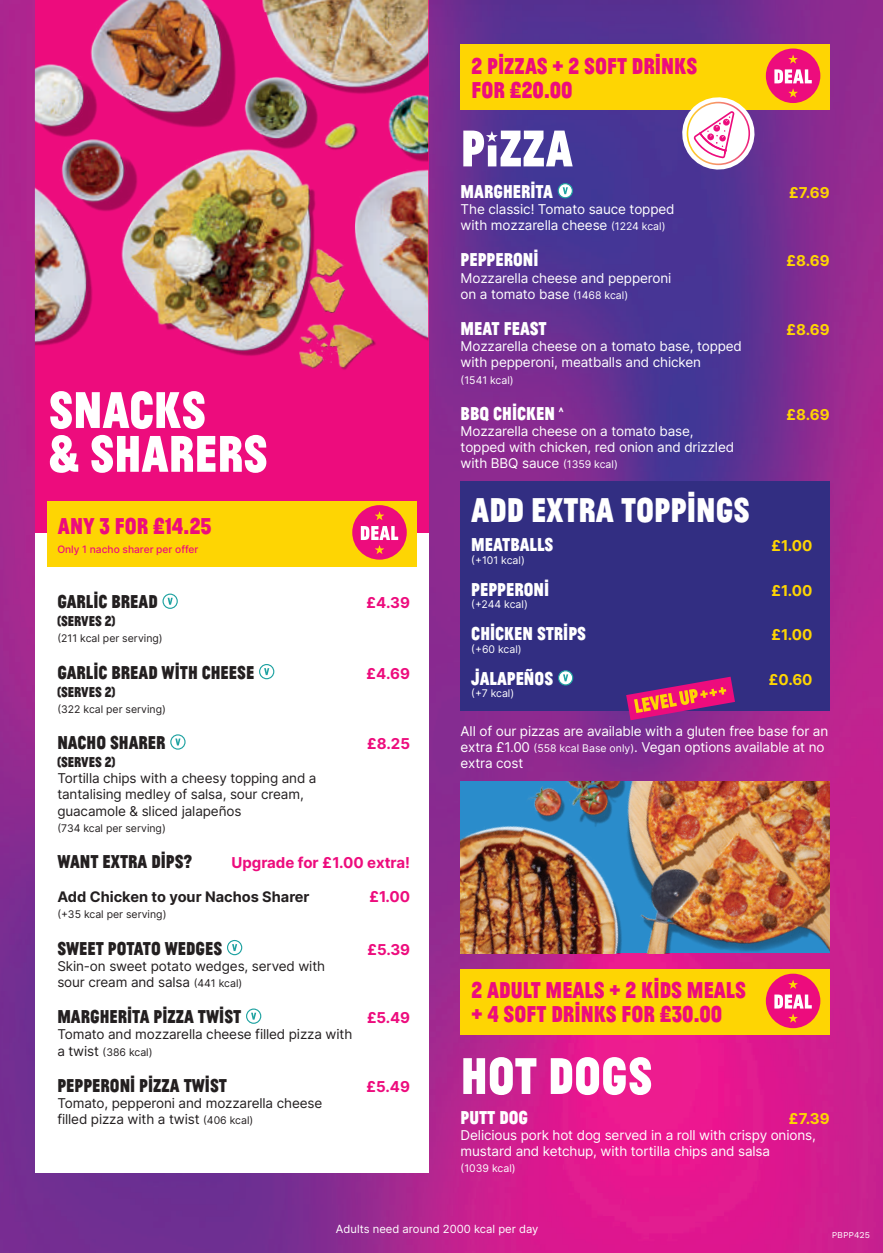
<style>
.page{position:relative;width:883px;height:1253px;background:#fff}
.page>*{position:absolute;margin:0;border:0;box-sizing:border-box;transform-origin:0 0}
.t1{font:700 54px/43.8px "Jean Luc";color:#fff}
.t2{font:700 36px "Jean Luc";color:#fff}
.t3{font:700 24px/24px "Jean Luc";color:#ed0c7d}
.t4{font:700 19.5px "Jean Luc";color:#231f20}
.t5{font:700 19.5px "Jean Luc";color:#fff}
.t6{font:700 15px "Inter";color:#ed0c7d}
.t7{font:700 15px "Inter";color:#fed503}
.t8{font:700 15px "Jean Luc";color:#231f20}
.t9{font:700 14.55px "Inter";color:#231f20}
.t10{font:13.5px/16.2px "Inter";letter-spacing:-.01em;color:#fff}
.t11{font:13.5px/16.2px "Inter";letter-spacing:-.01em;color:#231f20}
.t12{font:11.25px "Inter";color:#fff}
.t13{font:10.5px "Inter";color:#231f20}
.t14{font:10.5px "Inter";color:#fff}
.t15{font:500 10.2px "Inter";color:#ed0c7d}
.t16{font:9px "Work Sans";color:#fff}
.s1{font-size:10.5px}
.s2{font-size:13.5px}
</style>
<div class="page">
<img style="left:0;top:0;width:883px;height:1253px">
<div style="left:35px;top:0;width:393px;height:533px;background:#ed0c7d"></div>
<svg style="left:558px;top:184px;width:14px;height:14px"></svg>
<div style="left:557px;top:183px;width:16px;height:15px;border:1px solid #1ea2a1;border-radius:50%"></div>
<svg style="left:562px;top:187px;width:6px;height:7px"></svg>
<div style="left:460px;top:482px;width:369px;height:229px;background:#322e82"></div>
<svg style="left:558px;top:671px;width:14px;height:14px"></svg>
<div style="left:558px;top:670px;width:15px;height:15px;border:1px solid #1ea2a1;border-radius:50%"></div>
<svg style="left:563px;top:674px;width:5px;height:7px"></svg>
<svg style="left:626px;top:676px;width:109px;height:44px"></svg>
<div style="left:460px;top:44px;width:369px;height:66px;background:#fed503"></div>
<div style="left:766px;top:49px;width:54px;height:54px;background:#ed0c7d;border-radius:50%"></div>
<svg style="left:774px;top:55px;width:37px;height:28px"></svg>
<svg style="left:788px;top:89px;width:9px;height:8px"></svg>
<div style="left:460px;top:969px;width:369px;height:66px;background:#fed503"></div>
<div style="left:766px;top:973px;width:54px;height:55px;background:#ed0c7d;border-radius:50%"></div>
<svg style="left:788px;top:980px;width:9px;height:8px"></svg>
<svg style="left:774px;top:994px;width:37px;height:28px"></svg>
<img style="left:35px;top:0;width:393px;height:370px">
<div style="left:35px;top:533px;width:393px;height:640px;background:#fff"></div>
<svg style="left:163px;top:594px;width:14px;height:14px"></svg>
<div style="left:162px;top:593px;width:16px;height:16px;border:1px solid #1ea2a1;border-radius:50%"></div>
<svg style="left:168px;top:598px;width:5px;height:6px"></svg>
<div style="left:259px;top:664px;width:15px;height:15px;border:1px solid #1ea2a1;border-radius:50%"></div>
<svg style="left:264px;top:668px;width:5px;height:7px"></svg>
<svg style="left:171px;top:735px;width:14px;height:14px"></svg>
<div style="left:170px;top:734px;width:15px;height:15px;border:1px solid #1ea2a1;border-radius:50%"></div>
<svg style="left:175px;top:738px;width:5px;height:7px"></svg>
<div style="left:227px;top:940px;width:15px;height:15px;border:1px solid #1ea2a1;border-radius:50%"></div>
<svg style="left:232px;top:944px;width:5px;height:7px"></svg>
<svg style="left:246px;top:1009px;width:15px;height:14px"></svg>
<div style="left:246px;top:1008px;width:15px;height:15px;border:1px solid #1ea2a1;border-radius:50%"></div>
<svg style="left:251px;top:1012px;width:5px;height:7px"></svg>
<div style="left:47px;top:501px;width:369px;height:65px;background:#fed503"></div>
<div style="left:352px;top:505px;width:55px;height:54px;background:#ed0c7d;border-radius:50%"></div>
<svg style="left:375px;top:511px;width:9px;height:9px"></svg>
<svg style="left:361px;top:526px;width:37px;height:28px"></svg>
<div style="left:488px;top:145px;width:8px;height:21px;background:#fff"></div>
<svg style="left:486px;top:131px;width:11px;height:11px"></svg>
<svg style="left:677px;top:97px;width:82px;height:77px"></svg>
<img style="left:460px;top:781px;width:369px;height:172px">
<h3 class="t3" style="left:471px;top:52px;width:227px">2 PIZZAS + 2 SOFT DRINKS<br>FOR £20.00</h3>
<h1 class="t1" style="left:49px;top:384px;width:220px">SNACKS<br>&amp; SHARERS</h1>
<h3 class="t3" style="left:58px;top:511px;width:155px">ANY 3 FOR £14.25</h3>
<p class="t15" style="left:57px;top:542px;width:143px">Only 1 nacho sharer per offer</p>
<h3 class="t4" style="left:57px;top:588px;width:102px">GARLIC BREAD</h3>
<p class="t6" style="left:366px;top:591px;width:45px">£4.39</p>
<p class="t8" style="left:57px;top:611px;width:60px">(SERVES 2)</p>
<p class="t13" style="left:57px;top:631px;width:107px">(211 kcal per serving)</p>
<h3 class="t4" style="left:57px;top:658px;width:198px">GARLIC BREAD WITH CHEESE</h3>
<p class="t6" style="left:366px;top:662px;width:45px">£4.69</p>
<p class="t8" style="left:57px;top:681px;width:60px">(SERVES 2)</p>
<p class="t13" style="left:57px;top:701px;width:110px">(322 kcal per serving)</p>
<h3 class="t4" style="left:57px;top:729px;width:110px">NACHO SHARER</h3>
<p class="t6" style="left:367px;top:732px;width:45px">£8.25</p>
<p class="t8" style="left:57px;top:751px;width:60px">(SERVES 2)</p>
<p class="t11" style="left:57px;top:770px;width:261px">Tortilla chips with a cheesy topping and a tantalising medley of salsa, sour cream, guacamole &amp; sliced jalapeños</p>
<p class="t13" style="left:57px;top:820px;width:110px">(734 kcal per serving)</p>
<h3 class="t4" style="left:57px;top:848px;width:136px">WANT EXTRA DIPS?</h3>
<p class="t6" style="left:231px;top:851px;width:180px">Upgrade for £1.00 extra!</p>
<p class="t9" style="left:57px;top:886px;width:254px">Add Chicken to your Nachos Sharer</p>
<p class="t6" style="left:369px;top:885px;width:42px">£1.00</p>
<p class="t13" style="left:57px;top:907px;width:111px">(+35 kcal per serving)</p>
<h3 class="t4" style="left:57px;top:934px;width:166px">SWEET POTATO WEDGES</h3>
<p class="t6" style="left:367px;top:938px;width:44px">£5.39</p>
<p class="t11" style="left:57px;top:957px;width:269px">Skin-on sweet potato wedges, served with sour cream and salsa <span class="s1">(441 kcal)</span></p>
<h3 class="t4" style="left:57px;top:1003px;width:185px">MARGHERITA PIZZA TWIST</h3>
<p class="t6" style="left:367px;top:1006px;width:45px">£5.49</p>
<p class="t11" style="left:57px;top:1026px;width:296px">Tomato and mozzarella cheese filled pizza with</p>
<p class="t13" style="left:57px;top:1044px;width:97px"><span class="s2">a twist</span> (386 kcal)</p>
<h3 class="t4" style="left:57px;top:1071px;width:171px">PEPPERONI PIZZA TWIST</h3>
<p class="t6" style="left:366px;top:1075px;width:45px">£5.49</p>
<p class="t11" style="left:57px;top:1094px;width:266px">Tomato, pepperoni and mozzarella cheese filled pizza with a twist <span class="s1">(406 kcal)</span></p>
<h1 class="t1" style="left:460px;top:122px;width:114px">P ZZA</h1>
<h3 class="t5" style="left:460px;top:178px;width:94px">MARGHERITA</h3>
<p class="t7" style="left:788px;top:181px;width:42px">£7.69</p>
<p class="t10" style="left:460px;top:201px;width:215px">The classic! Tomato sauce topped with mozzarella cheese <span class="s1">(1224 kcal)</span></p>
<h3 class="t5" style="left:460px;top:246px;width:79px">PEPPERONI</h3>
<p class="t7" style="left:786px;top:250px;width:45px">£8.69</p>
<p class="t10" style="left:460px;top:269px;width:212px">Mozzarella cheese and pepperoni on a tomato base <span class="s1">(1468 kcal)</span></p>
<h3 class="t5" style="left:460px;top:315px;width:88px">MEAT FEAST</h3>
<p class="t7" style="left:786px;top:318px;width:45px">£8.69</p>
<p class="t10" style="left:460px;top:338px;width:283px">Mozzarella cheese on a tomato base, topped with pepperoni, meatballs and chicken</p>
<p class="t14" style="left:460px;top:372px;width:55px">(1541 kcal)</p>
<h3 class="t5" style="left:460px;top:399px;width:105px">BBQ CHICKEN <sup>^</sup></h3>
<p class="t7" style="left:786px;top:403px;width:45px">£8.69</p>
<p class="t10" style="left:460px;top:422px;width:275px">Mozzarella cheese on a tomato base, topped with chicken, red onion and drizzled with BBQ sauce <span class="s1">(1359 kcal)</span></p>
<h2 class="t2" style="left:471px;top:485px;width:280px">ADD EXTRA TOPPINGS</h2>
<h3 class="t5" style="left:471px;top:531px;width:84px">MEATBALLS</h3>
<p class="t7" style="left:771px;top:534px;width:43px">£1.00</p>
<p class="t14" style="left:471px;top:552px;width:55px">(+101 kcal)</p>
<h3 class="t5" style="left:471px;top:576px;width:79px">PEPPERONI</h3>
<p class="t7" style="left:771px;top:579px;width:43px">£1.00</p>
<p class="t14" style="left:471px;top:597px;width:58px">(+244 kcal)</p>
<h3 class="t5" style="left:471px;top:620px;width:116px">CHICKEN STRIPS</h3>
<p class="t7" style="left:771px;top:623px;width:43px">£1.00</p>
<p class="t14" style="left:471px;top:641px;width:52px">(+60 kcal)</p>
<h3 class="t5" style="left:471px;top:665px;width:83px">JALAPEÑOS</h3>
<p class="t7" style="left:768px;top:668px;width:46px">£0.60</p>
<p class="t14" style="left:471px;top:686px;width:44px">(+7 kcal)</p>
<p class="t10" style="left:460px;top:722px;width:369px">All of our pizzas are available with a gluten free base for an extra £1.00 <span class="s1">(558 kcal Base only)</span>. Vegan options available at no extra cost</p>
<h3 class="t3" style="left:471px;top:975px;width:276px">2 ADULT MEALS + 2 KIDS MEALS + 4 SOFT DRINKS FOR £30.00</h3>
<h1 class="t1" style="left:460px;top:1049px;width:193px">HOT DOGS</h1>
<h3 class="t5" style="left:460px;top:1103px;width:69px">PUTT DOG</h3>
<p class="t7" style="left:788px;top:1107px;width:43px">£7.39</p>
<p class="t10" style="left:460px;top:1126px;width:357px">Delicious pork hot dog served in a roll with crispy onions, mustard and ketchup, with tortilla chips and salsa</p>
<p class="t14" style="left:460px;top:1160px;width:56px">(1039 kcal)</p>
<p class="t12" style="left:336px;top:1220px;width:204px">Adults need around 2000 kcal per day</p>
<p class="t16" style="left:831px;top:1230px;width:40px">PBPP425</p>
</div>
